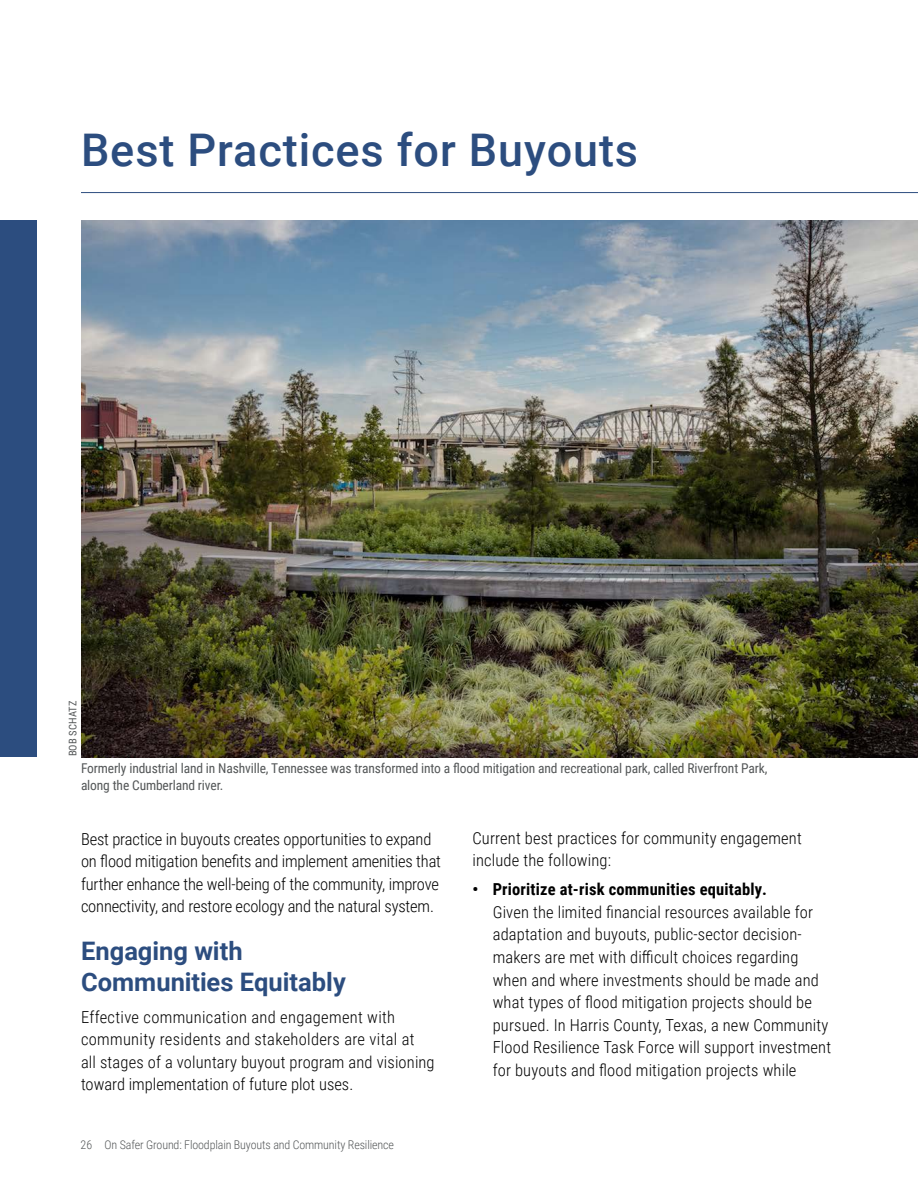
<style>
.page{position:relative;width:918px;height:1188px;background:#fff}
.page>*{position:absolute;margin:0;border:0;box-sizing:border-box;transform-origin:0 0}
.t1{font:500 45px "Roboto";letter-spacing:.02em;color:#2c4d7f}
.t2{font:700 25.5px/31.5px "Roboto";color:#2c4d7f}
.t3{font:300 16.5px/22.5px "Roboto Condensed";letter-spacing:.01em;color:#000}
.t4{font:300 16.5px/22.5px "Roboto Condensed";letter-spacing:-.01em;color:#000}
.t5{font:700 16.5px "Roboto Condensed";letter-spacing:.01em;color:#000}
.t6{font:13.5px/16.5px "Roboto Condensed";letter-spacing:-.01em;color:#545758}
.t7{font:300 12px "Roboto Condensed";letter-spacing:-.01em;color:#545758}
.t8{font:10.5px "Roboto Condensed";letter-spacing:.015em;color:#545758}
</style>
<div class="page">
<div style="left:0;top:220px;width:37px;height:537px;background:#2c4d7f"></div>
<hr style="left:81px;top:192px;width:837px;height:1px;background:#2c4d7f">
<img style="left:81px;top:220px;width:837px;height:537px">
<h1 class="t1" style="left:81px;top:118px;width:559px">Best Practices for Buyouts</h1>
<p class="t8" style="left:65px;top:756px;width:57px;rotate:-90deg">BOB SCHATZ</p>
<p class="t6" style="left:81px;top:759px;width:688px">Formerly industrial land in Nashville, Tennessee was transformed into a flood mitigation and recreational park, called Riverfront Park, along the Cumberland river.</p>
<p class="t4" style="left:81px;top:827px;width:362px">Best practice in buyouts creates opportunities to expand on flood mitigation benefits and implement amenities that further enhance the well-being of the community, improve connectivity, and restore ecology and the natural system.</p>
<h2 class="t2" style="left:81px;top:934px;width:266px">Engaging with<br>Communities Equitably</h2>
<p class="t3" style="left:81px;top:1005px;width:355px">Effective communication and engagement with community residents and stakeholders are vital at<br>all stages of a voluntary buyout program and visioning toward implementation of future plot uses.</p>
<p class="t7" style="left:80px;top:1136px;width:315px">26 On Safer Ground: Floodplain Buyouts and Community Resilience</p>
<p class="t3" style="left:472px;top:826px;width:331px">Current best practices for community engagement include the following:</p>
<p class="t5" style="left:472px;top:878px;width:296px">• Prioritize at-risk communities equitably.</p>
<p class="t3" style="left:493px;top:900px;width:340px">Given the limited financial resources available for adaptation and buyouts, public-sector decision&shy;makers are met with difficult choices regarding when and where investments should be made and what types of flood mitigation projects should be pursued. In Harris County, Texas, a new Community Flood Resilience Task Force will support investment for buyouts and flood mitigation projects while</p>
</div>
